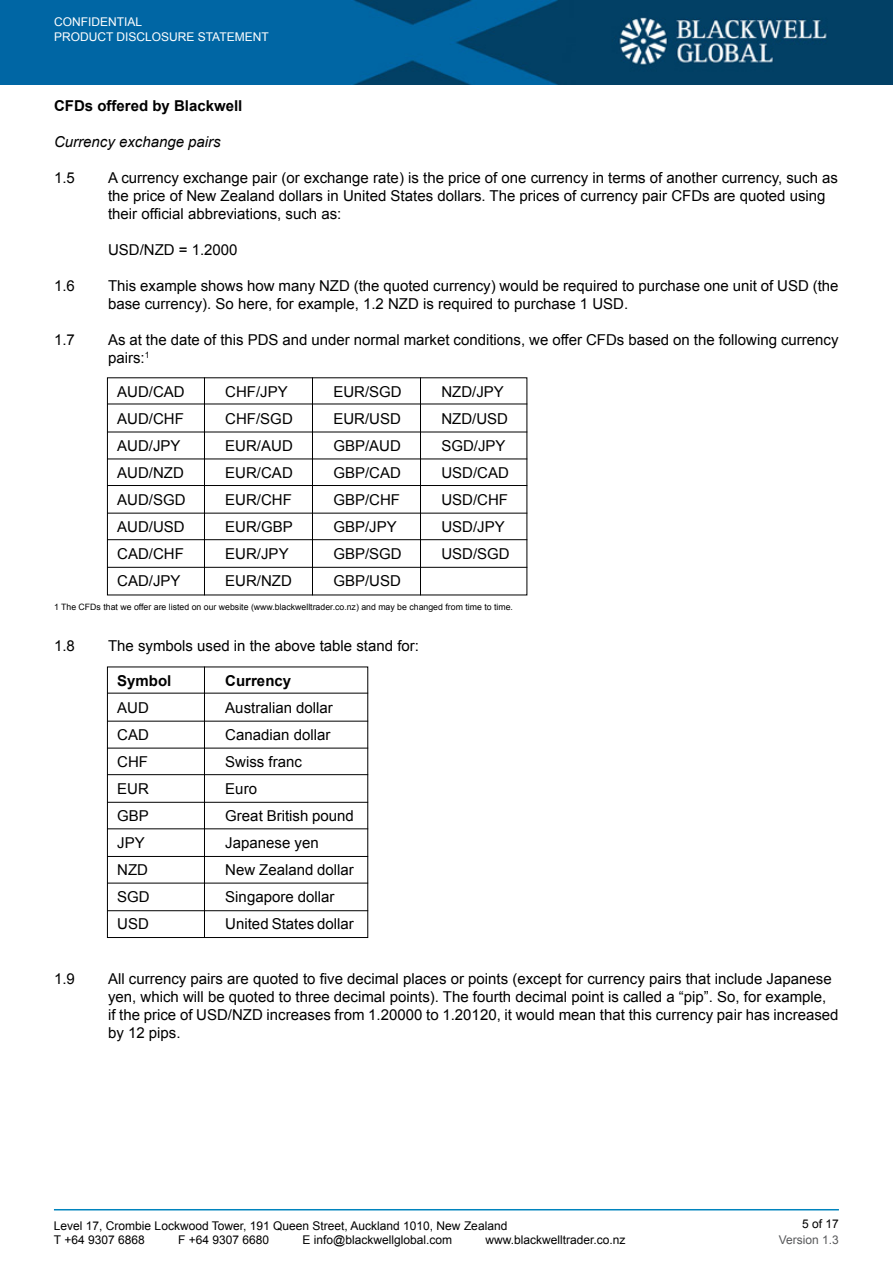
<style>
.page{position:relative;width:893px;height:1263px;background:#fff}
.page>*{position:absolute;margin:0;border:0;box-sizing:border-box;transform-origin:0 0}
.t1{font:15px/18px "Arial";color:#000}
.t2{font:700 15px "Arial";color:#000}
.t3{font:italic 15px "Arial";color:#000}
.t4{font:12px/14.4px "Arial";color:#000}
.t5{font:12px/14.4px "Arial";color:#fff}
.t6{font:12px "Arial";color:#58595b}
.t7{font:8.7px "Arial";color:#000}
</style>
<div class="page">
<hr style="left:54px;top:1209px;width:785px;height:1px;background:#0084be">
<img style="left:0;top:0;width:893px;height:85px">
<hr style="left:107px;top:404px;width:420px;height:1px;background:#000">
<hr style="left:107px;top:432px;width:420px;height:1px;background:#000">
<hr style="left:107px;top:459px;width:420px;height:1px;background:#000">
<hr style="left:107px;top:485px;width:420px;height:1px;background:#000">
<hr style="left:107px;top:513px;width:420px;height:1px;background:#000">
<hr style="left:107px;top:539px;width:420px;height:1px;background:#000">
<hr style="left:107px;top:567px;width:420px;height:1px;background:#000">
<hr style="left:204px;top:377px;width:1px;height:218px;background:#000">
<hr style="left:312px;top:377px;width:1px;height:218px;background:#000">
<hr style="left:420px;top:377px;width:1px;height:218px;background:#000">
<div style="left:107px;top:666px;width:261px;height:272px;border:1px solid #000"></div>
<hr style="left:107px;top:693px;width:261px;height:1px;background:#000">
<hr style="left:107px;top:721px;width:261px;height:1px;background:#000">
<hr style="left:107px;top:748px;width:261px;height:1px;background:#000">
<hr style="left:107px;top:774px;width:261px;height:1px;background:#000">
<hr style="left:107px;top:802px;width:261px;height:1px;background:#000">
<hr style="left:107px;top:828px;width:261px;height:1px;background:#000">
<hr style="left:107px;top:883px;width:261px;height:1px;background:#000">
<hr style="left:107px;top:856px;width:261px;height:1px;background:#000">
<hr style="left:107px;top:910px;width:261px;height:1px;background:#000">
<hr style="left:204px;top:666px;width:1px;height:271px;background:#000">
<p class="t5" style="left:54px;top:15px;width:216px">CONFIDENTIAL<br>PRODUCT DISCLOSURE STATEMENT</p>
<p class="t2" style="left:54px;top:96px;width:190px">CFDs offered by Blackwell</p>
<p class="t3" style="left:54px;top:132px;width:168px">Currency exchange pairs</p>
<p class="t1" style="left:54px;top:169px;width:22px">1.5</p>
<p class="t1" style="left:108px;top:169px;width:732px">A currency exchange pair (or exchange rate) is the price of one currency in terms of another currency, such as the price of New Zealand dollars in United States dollars. The prices of currency pair CFDs are quoted using their official abbreviations, such as:</p>
<p class="t1" style="left:108px;top:241px;width:131px">USD/NZD = 1.2000</p>
<p class="t1" style="left:54px;top:277px;width:22px">1.6</p>
<p class="t1" style="left:108px;top:277px;width:732px">This example shows how many NZD (the quoted currency) would be required to purchase one unit of USD (the base currency). So here, for example, 1.2 NZD is required to purchase 1 USD.</p>
<p class="t1" style="left:54px;top:331px;width:22px">1.7</p>
<p class="t1" style="left:108px;top:331px;width:732px">As at the date of this PDS and under normal market conditions, we offer CFDs based on the following currency pairs:<sup>1</sup></p>
<p class="t1" style="left:117px;top:383px;width:69px">AUD/CAD</p>
<p class="t1" style="left:225px;top:383px;width:64px">CHF/JPY</p>
<p class="t1" style="left:333px;top:383px;width:70px">EUR/SGD</p>
<p class="t1" style="left:441px;top:383px;width:64px">NZD/JPY</p>
<p class="t1" style="left:117px;top:410px;width:68px">AUD/CHF</p>
<p class="t1" style="left:225px;top:410px;width:69px">CHF/SGD</p>
<p class="t1" style="left:333px;top:410px;width:69px">EUR/USD</p>
<p class="t1" style="left:441px;top:410px;width:68px">NZD/USD</p>
<p class="t1" style="left:117px;top:437px;width:65px">AUD/JPY</p>
<p class="t1" style="left:225px;top:437px;width:69px">EUR/AUD</p>
<p class="t1" style="left:333px;top:437px;width:69px">GBP/AUD</p>
<p class="t1" style="left:441px;top:437px;width:66px">SGD/JPY</p>
<p class="t1" style="left:117px;top:464px;width:68px">AUD/NZD</p>
<p class="t1" style="left:225px;top:464px;width:69px">EUR/CAD</p>
<p class="t1" style="left:333px;top:464px;width:69px">GBP/CAD</p>
<p class="t1" style="left:441px;top:464px;width:69px">USD/CAD</p>
<p class="t1" style="left:117px;top:491px;width:70px">AUD/SGD</p>
<p class="t1" style="left:225px;top:491px;width:68px">EUR/CHF</p>
<p class="t1" style="left:333px;top:491px;width:68px">GBP/CHF</p>
<p class="t1" style="left:441px;top:491px;width:68px">USD/CHF</p>
<p class="t1" style="left:117px;top:518px;width:69px">AUD/USD</p>
<p class="t1" style="left:225px;top:518px;width:69px">EUR/GBP</p>
<p class="t1" style="left:333px;top:518px;width:65px">GBP/JPY</p>
<p class="t1" style="left:441px;top:518px;width:65px">USD/JPY</p>
<p class="t1" style="left:117px;top:545px;width:68px">CAD/CHF</p>
<p class="t1" style="left:225px;top:545px;width:65px">EUR/JPY</p>
<p class="t1" style="left:333px;top:545px;width:70px">GBP/SGD</p>
<p class="t1" style="left:441px;top:545px;width:70px">USD/SGD</p>
<p class="t1" style="left:117px;top:572px;width:65px">CAD/JPY</p>
<p class="t1" style="left:225px;top:572px;width:68px">EUR/NZD</p>
<p class="t1" style="left:333px;top:572px;width:69px">GBP/USD</p>
<p class="t7" style="left:54px;top:601px;width:460px">1 The CFDs that we offer are listed on our website (www.blackwelltrader.co.nz) and may be changed from time to time.</p>
<p class="t1" style="left:54px;top:637px;width:22px">1.8</p>
<p class="t1" style="left:108px;top:637px;width:312px">The symbols used in the above table stand for:</p>
<p class="t2" style="left:117px;top:671px;width:56px">Symbol</p>
<p class="t2" style="left:225px;top:671px;width:67px">Currency</p>
<p class="t1" style="left:117px;top:699px;width:33px">AUD</p>
<p class="t1" style="left:225px;top:699px;width:109px">Australian dollar</p>
<p class="t1" style="left:117px;top:726px;width:33px">CAD</p>
<p class="t1" style="left:225px;top:726px;width:107px">Canadian dollar</p>
<p class="t1" style="left:117px;top:753px;width:32px">CHF</p>
<p class="t1" style="left:225px;top:753px;width:78px">Swiss franc</p>
<p class="t1" style="left:117px;top:780px;width:33px">EUR</p>
<p class="t1" style="left:225px;top:780px;width:33px">Euro</p>
<p class="t1" style="left:117px;top:807px;width:33px">GBP</p>
<p class="t1" style="left:225px;top:807px;width:130px">Great British pound</p>
<p class="t1" style="left:117px;top:834px;width:29px">JPY</p>
<p class="t1" style="left:225px;top:834px;width:95px">Japanese yen</p>
<p class="t1" style="left:117px;top:861px;width:32px">NZD</p>
<p class="t1" style="left:225px;top:861px;width:130px">New Zealand dollar</p>
<p class="t1" style="left:117px;top:888px;width:34px">SGD</p>
<p class="t1" style="left:225px;top:888px;width:111px">Singapore dollar</p>
<p class="t1" style="left:117px;top:915px;width:33px">USD</p>
<p class="t1" style="left:225px;top:915px;width:130px">United States dollar</p>
<p class="t1" style="left:54px;top:970px;width:22px">1.9</p>
<p class="t1" style="left:108px;top:970px;width:732px">All currency pairs are quoted to five decimal places or points (except for currency pairs that include Japanese yen, which will be quoted to three decimal points). The fourth decimal point is called a “pip”. So, for example,<br>if the price of USD/NZD increases from 1.20000 to 1.20120, it would mean that this currency pair has increased by 12 pips.</p>
<p class="t4" style="left:54px;top:1218px;width:455px">Level 17, Crombie Lockwood Tower, 191 Queen Street, Auckland 1010, New Zealand<br>T +64 9307 6868</p>
<p class="t4" style="left:178px;top:1233px;width:93px">F +64 9307 6680</p>
<p class="t4" style="left:303px;top:1233px;width:151px">E info@blackwellglobal.com</p>
<p class="t4" style="left:485px;top:1233px;width:142px">www.blackwelltrader.co.nz</p>
<p class="t4" style="left:802px;top:1217px;width:38px">5 of 17</p>
<p class="t6" style="left:779px;top:1232px;width:62px">Version 1.3</p>
</div>
